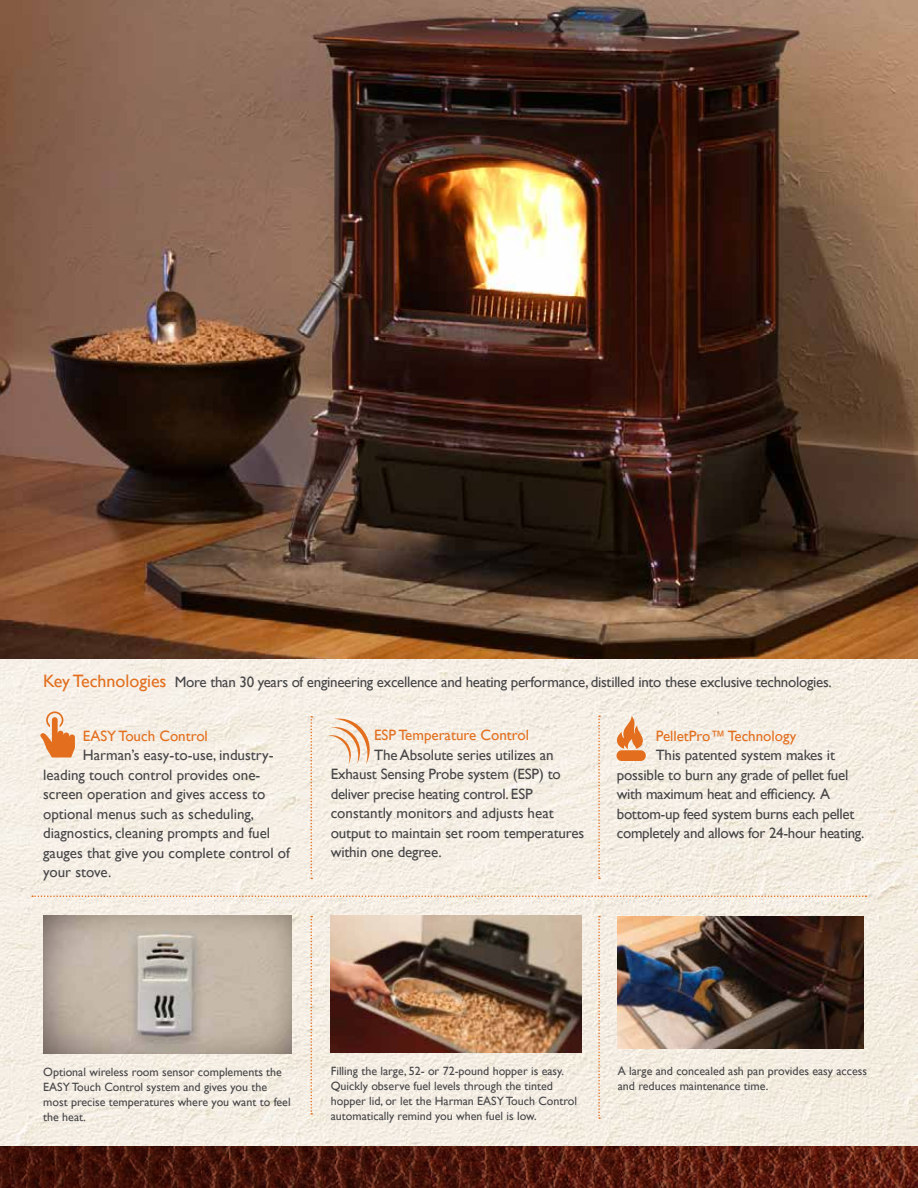
<style>
.page{position:relative;width:918px;height:1188px;background:#fff}
.page>*{position:absolute;margin:0;border:0;box-sizing:border-box;transform-origin:0 0}
.t1{font:15px/19.5px "Gill Sans";letter-spacing:-.01em;color:#464547}
.t2{font:15px "Gill Sans";color:#e36f1e}
.t3{font:12px/15px "Gill Sans";color:#464547}
.s1{font-size:18px;color:#e36f1e}
</style>
<div class="page">
<img style="left:0;top:659px;width:918px;height:488px">
<img style="left:0;top:0;width:918px;height:659px">
<img style="left:331px;top:916px;width:251px;height:136px">
<img style="left:618px;top:917px;width:246px;height:132px">
<svg style="left:0;top:1147px;width:918px;height:41px;background:#50190f"></svg>
<div style="left:42px;top:914px;width:252px;height:140px;background:#000;opacity:.18"></div>
<svg style="left:40px;top:711px;width:35px;height:47px;background:#ecaf82"></svg>
<svg style="left:328px;top:719px;width:42px;height:45px;background:#f1d8c2"></svg>
<div style="left:617px;top:750px;width:29px;height:11px;background:#e36f1e;border-radius:5px"></div>
<svg style="left:616px;top:716px;width:27px;height:33px"></svg>
<svg style="left:310px;top:716px;width:2px;height:163px"></svg>
<svg style="left:598px;top:716px;width:2px;height:163px"></svg>
<svg style="left:32px;top:896px;width:834px;height:1px"></svg>
<svg style="left:310px;top:916px;width:2px;height:199px"></svg>
<svg style="left:598px;top:916px;width:2px;height:203px"></svg>
<p class="t1" style="left:43px;top:673px;width:790px"><span class="s1">Key Technologies</span> More than 30 years of engineering excellence and heating performance, distilled into these exclusive technologies.</p>
<p class="t2" style="left:374px;top:727px;width:156px">ESP Temperature Control</p>
<p class="t1" style="left:331px;top:745px;width:255px;text-indent:43px">The Absolute series utilizes an Exhaust Sensing Probe system (ESP) to deliver precise heating control. ESP constantly monitors and adjusts heat output to maintain set room temperatures within one degree.</p>
<p class="t2" style="left:83px;top:727px;width:127px">EASY Touch Control</p>
<p class="t1" style="left:43px;top:746px;width:248px;text-indent:40px">Harman’s easy-to-use, industry&shy;leading touch control provides one&shy;screen operation and gives access to optional menus such as scheduling, diagnostics, cleaning prompts and fuel gauges that give you complete control of your stove.</p>
<p class="t2" style="left:656px;top:727px;width:142px">PelletPro™ Technology</p>
<p class="t1" style="left:617px;top:746px;width:249px;text-indent:39px">This patented system makes it possible to burn any grade of pellet fuel with maximum heat and efficiency. A bottom-up feed system burns each pellet completely and allows for 24-hour heating.</p>
<p class="t3" style="left:43px;top:1065px;width:249px">Optional wireless room sensor complements the EASY Touch Control system and gives you the most precise temperatures where you want to feel the heat.</p>
<p class="t3" style="left:331px;top:1064px;width:248px">Filling the large, 52- or 72-pound hopper is easy.<br>Quickly observe fuel levels through the tinted hopper lid, or let the Harman EASY Touch Control automatically remind you when fuel is low.</p>
<p class="t3" style="left:618px;top:1064px;width:251px">A large and concealed ash pan provides easy access and reduces maintenance time.</p>
</div>
